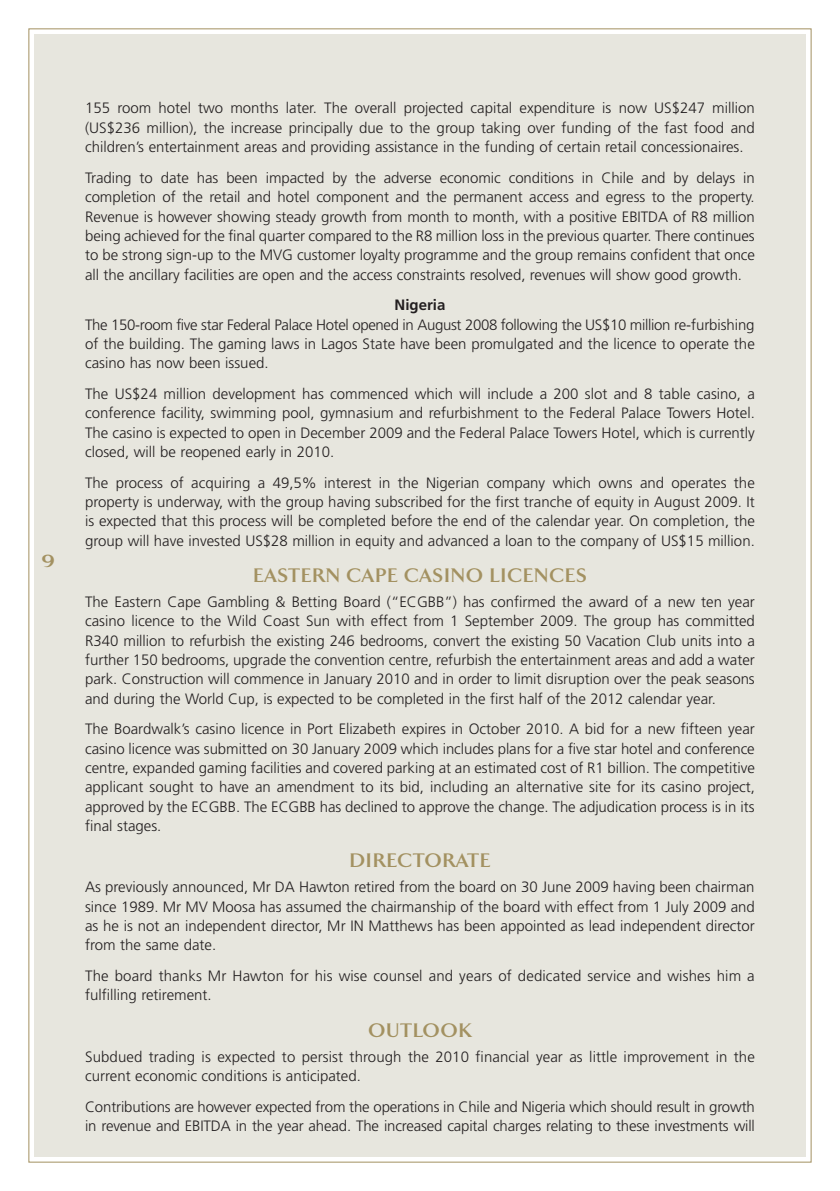
<style>
.page{position:relative;width:840px;height:1191px;background:#fff}
.page>*{position:absolute;margin:0;border:0;box-sizing:border-box;transform-origin:0 0}
.t1{font:700 20px "Arrow";letter-spacing:.06em;color:#a39161;scale:1.05 1}
.t2{font:700 18px "Arrow";color:#a39161;scale:1.3 1}
.t3{font:300 15px/19.4px "Frutiger";color:#231f20;text-align:justify}
.t4{font:700 15px "Frutiger";color:#231f20}
</style>
<div class="page">
<div style="left:34px;top:34px;width:771px;height:1123px;background:#e7e6de"></div>
<p class="t2" style="left:42px;top:553px;width:11px">9</p>
<p class="t3" style="left:85px;top:99px;width:670px">155 room hotel two months later. The overall projected capital expenditure is now US$247 million (US$236 million), the increase principally due to the group taking over funding of the fast food and children’s entertainment areas and providing assistance in the funding of certain retail concessionaires.</p>
<p class="t3" style="left:85px;top:169px;width:671px">Trading to date has been impacted by the adverse economic conditions in Chile and by delays in completion of the retail and hotel component and the permanent access and egress to the property.<br>Revenue is however showing steady growth from month to month, with a positive EBITDA of R8 million being achieved for the final quarter compared to the R8 million loss in the previous quarter. There continues to be strong sign-up to the MVG customer loyalty programme and the group remains confident that once all the ancillary facilities are open and the access constraints resolved, revenues will show good growth.</p>
<p class="t4" style="left:394px;top:299px;width:52px">Nigeria</p>
<p class="t3" style="left:85px;top:316px;width:670px">The 150-room five star Federal Palace Hotel opened in August 2008 following the US$10 million re-furbishing of the building. The gaming laws in Lagos State have been promulgated and the licence to operate the casino has now been issued.</p>
<p class="t3" style="left:85px;top:385px;width:670px">The US$24 million development has commenced which will include a 200 slot and 8 table casino, a conference facility, swimming pool, gymnasium and refurbishment to the Federal Palace Towers Hotel.<br>The casino is expected to open in December 2009 and the Federal Palace Towers Hotel, which is currently closed, will be reopened early in 2010.</p>
<p class="t3" style="left:85px;top:474px;width:670px">The process of acquiring a 49,5% interest in the Nigerian company which owns and operates the property is underway, with the group having subscribed for the first tranche of equity in August 2009. It is expected that this process will be completed before the end of the calendar year. On completion, the group will have invested US$28 million in equity and advanced a loan to the company of US$15 million.</p>
<h1 class="t1" style="left:253px;top:567px;width:319px">EASTERN CAPE CASINO LICENCES</h1>
<p class="t3" style="left:85px;top:593px;width:670px">The Eastern Cape Gambling &amp; Betting Board (“ECGBB”) has confirmed the award of a new ten year casino licence to the Wild Coast Sun with effect from 1 September 2009. The group has committed R340 million to refurbish the existing 246 bedrooms, convert the existing 50 Vacation Club units into a further 150 bedrooms, upgrade the convention centre, refurbish the entertainment areas and add a water park. Construction will commence in January 2010 and in order to limit disruption over the peak seasons and during the World Cup, is expected to be completed in the first half of the 2012 calendar year.</p>
<p class="t3" style="left:85px;top:720px;width:670px">The Boardwalk’s casino licence in Port Elizabeth expires in October 2010. A bid for a new fifteen year casino licence was submitted on 30 January 2009 which includes plans for a five star hotel and conference centre, expanded gaming facilities and covered parking at an estimated cost of R1 billion. The competitive applicant sought to have an amendment to its bid, including an alternative site for its casino project, approved by the ECGBB. The ECGBB has declined to approve the change. The adjudication process is in its final stages.</p>
<h1 class="t1" style="left:349px;top:852px;width:135px">DIRECTORATE</h1>
<p class="t3" style="left:85px;top:878px;width:670px">As previously announced, Mr DA Hawton retired from the board on 30 June 2009 having been chairman since 1989. Mr MV Moosa has assumed the chairmanship of the board with effect from 1 July 2009 and as he is not an independent director, Mr IN Matthews has been appointed as lead independent director from the same date.</p>
<p class="t3" style="left:85px;top:967px;width:670px">The board thanks Mr Hawton for his wise counsel and years of dedicated service and wishes him a fulfilling retirement.</p>
<h1 class="t1" style="left:368px;top:1022px;width:99px">OUTLOOK</h1>
<p class="t3" style="left:85px;top:1048px;width:671px">Subdued trading is expected to persist through the 2010 financial year as little improvement in the current economic conditions is anticipated.</p>
<p class="t3" style="left:85px;top:1098px;width:670px">Contributions are however expected from the operations in Chile and Nigeria which should result in growth in revenue and EBITDA in the year ahead. The increased capital charges relating to these investments will</p>
</div>
